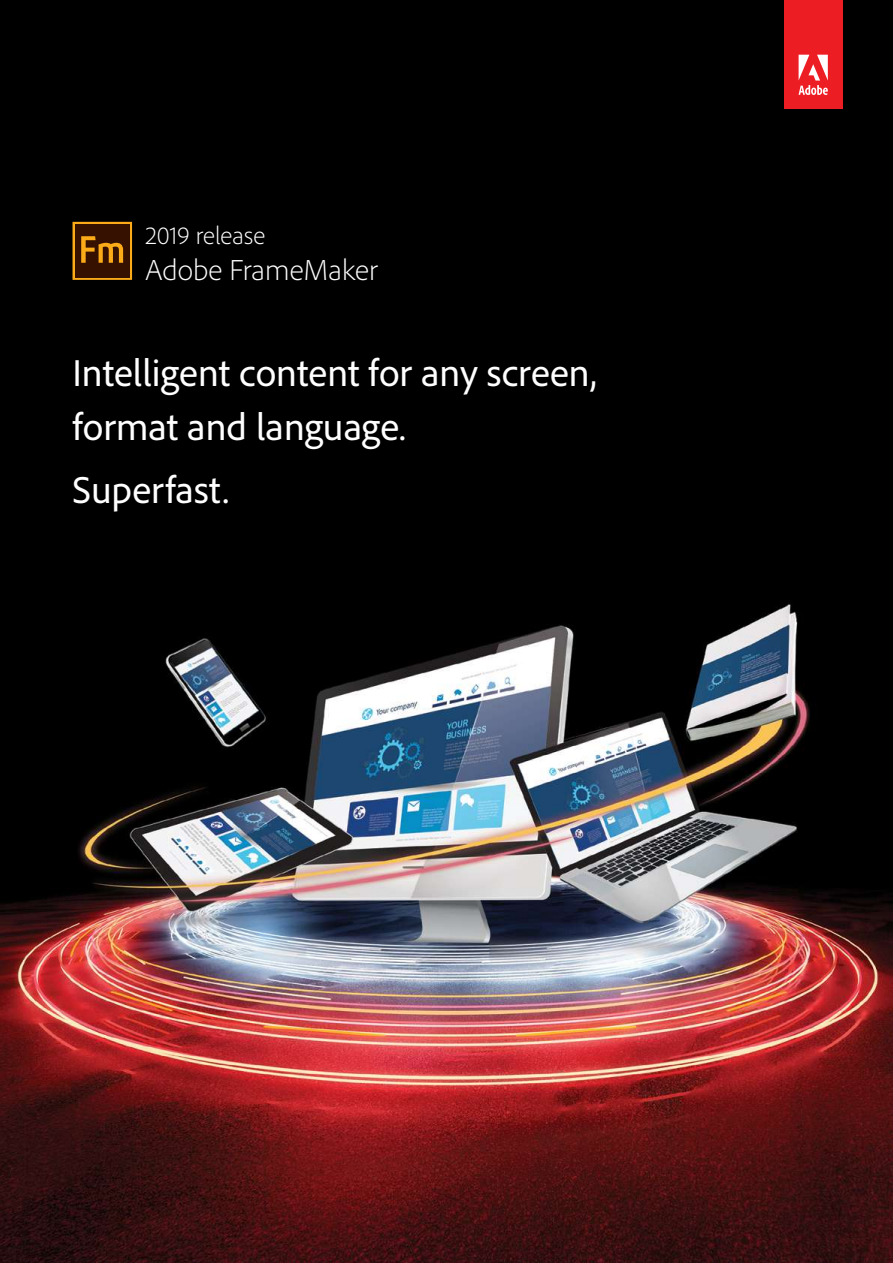
<style>
.page{position:relative;width:893px;height:1263px;background:#fff}
.page>*{position:absolute;margin:0;border:0;box-sizing:border-box;transform-origin:0 0}
.t1{font:39px/54px "Adobe Clean";color:#fff}
.t2{font:300 30px "Adobe Clean";color:#fff}
.t3{font:300 25.5px "Adobe Clean";letter-spacing:.005em;color:#fff}
</style>
<div class="page">
<img style="left:0;top:0;width:893px;height:1263px">
<svg style="left:73px;top:222px;width:59px;height:58px;background:#6b3a06"></svg>
<div style="left:784px;top:0;width:58px;height:108px;background:#ed1d24"></div>
<svg style="left:798px;top:55px;width:30px;height:40px"></svg>
<p class="t3" style="left:145px;top:220px;width:121px">2019 release</p>
<p class="t2" style="left:145px;top:251px;width:234px">Adobe FrameMaker</p>
<p class="t1" style="left:73px;top:345px;width:526px">Intelligent content for any screen, format and language.</p>
<p class="t1" style="left:73px;top:461px;width:158px">Superfast.</p>
</div>
